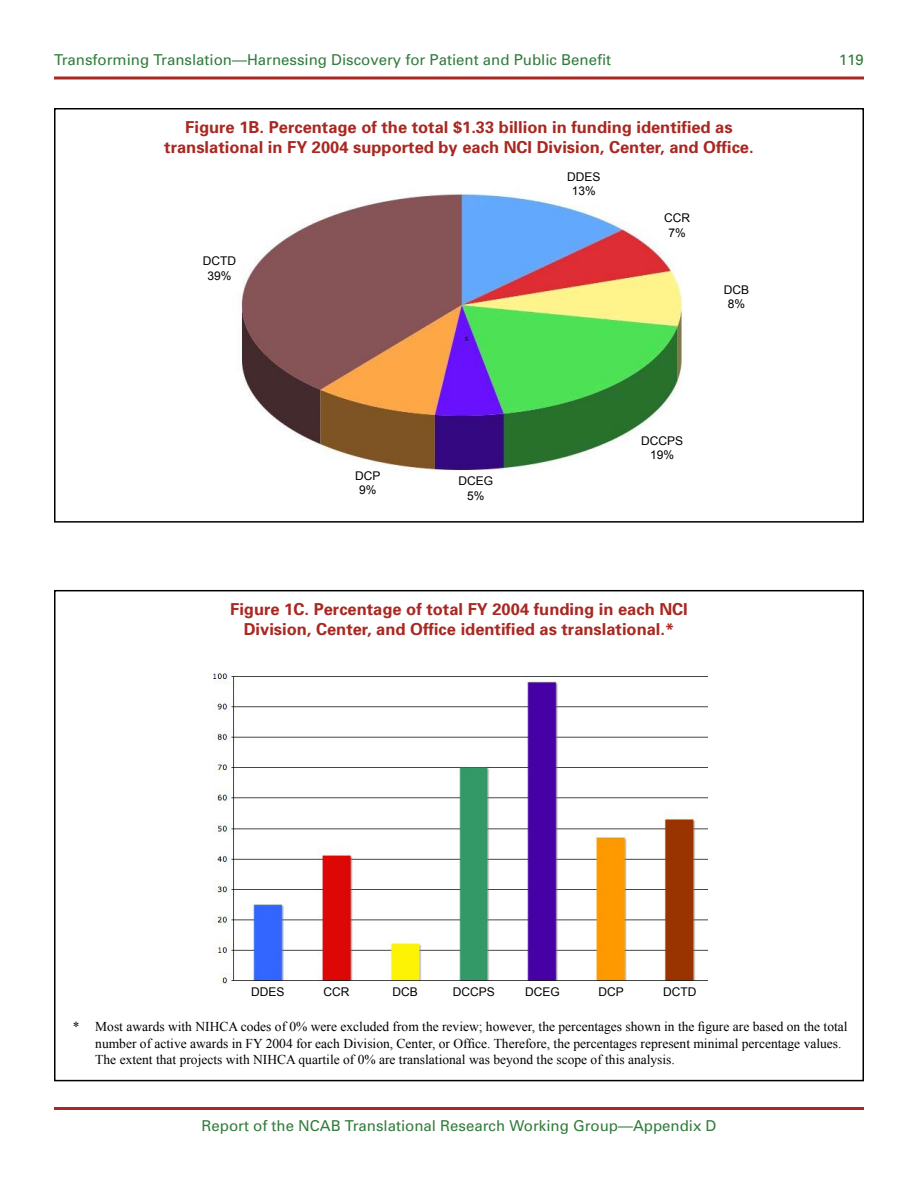
<style>
.page{position:relative;width:918px;height:1188px;background:#fff}
.page>*{position:absolute;margin:0;border:0;box-sizing:border-box;transform-origin:0 0}
.t1{font:700 16.5px/19.8px "Univers";color:#a82923;text-align:center}
.t2{font:15px "Univers";color:#327c3c}
.t3{font:13.5px/16.2px "Times New Roman";color:#000}
.t4{font:12px/14.4px "Arial";color:#000;text-align:center}
</style>
<div class="page">
<svg style="left:54px;top:76px;width:810px;height:4px;background:#bd5e59"></svg>
<hr style="left:54px;top:1107px;width:810px;height:3px;background:#a82923">
<img style="left:241px;top:193px;width:442px;height:279px">
<div style="left:54px;top:108px;width:810px;height:415px;border:2px solid #000"></div>
<img style="left:213px;top:672px;width:494px;height:312px">
<p class="t2" style="left:54px;top:51px;width:559px">Transforming Translation—Harnessing Discovery for Patient and Public Benefit</p>
<p class="t2" style="left:839px;top:51px;width:27px">119</p>
<p class="t1" style="left:164px;top:117px;width:591px">Figure 1B. Percentage of the total $1.33 billion in funding identified as translational in FY 2004 supported by each NCI Division, Center, and Office.</p>
<p class="t4" style="left:203px;top:254px;width:35px">DCTD<br>39%</p>
<p class="t4" style="left:567px;top:170px;width:35px">DDES<br>13%</p>
<p class="t4" style="left:664px;top:211px;width:27px">CCR<br>7%</p>
<p class="t4" style="left:724px;top:282px;width:27px">DCB<br>8%</p>
<p class="t4" style="left:355px;top:468px;width:27px">DCP<br>9%</p>
<p class="t4" style="left:459px;top:474px;width:36px">DCEG<br>5%</p>
<p class="t4" style="left:641px;top:434px;width:43px">DCCPS<br>19%</p>
<p class="t1" style="left:230px;top:599px;width:459px">Figure 1C. Percentage of total FY 2004 funding in each NCI<br>Division, Center, and Office identified as translational.*</p>
<p class="t4" style="left:251px;top:984px;width:35px">DDES</p>
<p class="t4" style="left:324px;top:984px;width:27px">CCR</p>
<p class="t4" style="left:393px;top:984px;width:27px">DCB</p>
<p class="t4" style="left:453px;top:984px;width:43px">DCCPS</p>
<p class="t4" style="left:525px;top:984px;width:36px">DCEG</p>
<p class="t4" style="left:599px;top:984px;width:27px">DCP</p>
<p class="t4" style="left:663px;top:984px;width:35px">DCTD</p>
<p class="t3" style="left:95px;top:1019px;width:754px;text-indent:-23px">* Most awards with NIHCA codes of 0% were excluded from the review; however, the percentages shown in the figure are based on the total number of active awards in FY 2004 for each Division, Center, or Office. Therefore, the percentages represent minimal percentage values.<br>The extent that projects with NIHCA quartile of 0% are translational was beyond the scope of this analysis.</p>
<p class="t2" style="left:202px;top:1117px;width:516px">Report of the NCAB Translational Research Working Group—Appendix D</p>
</div>
